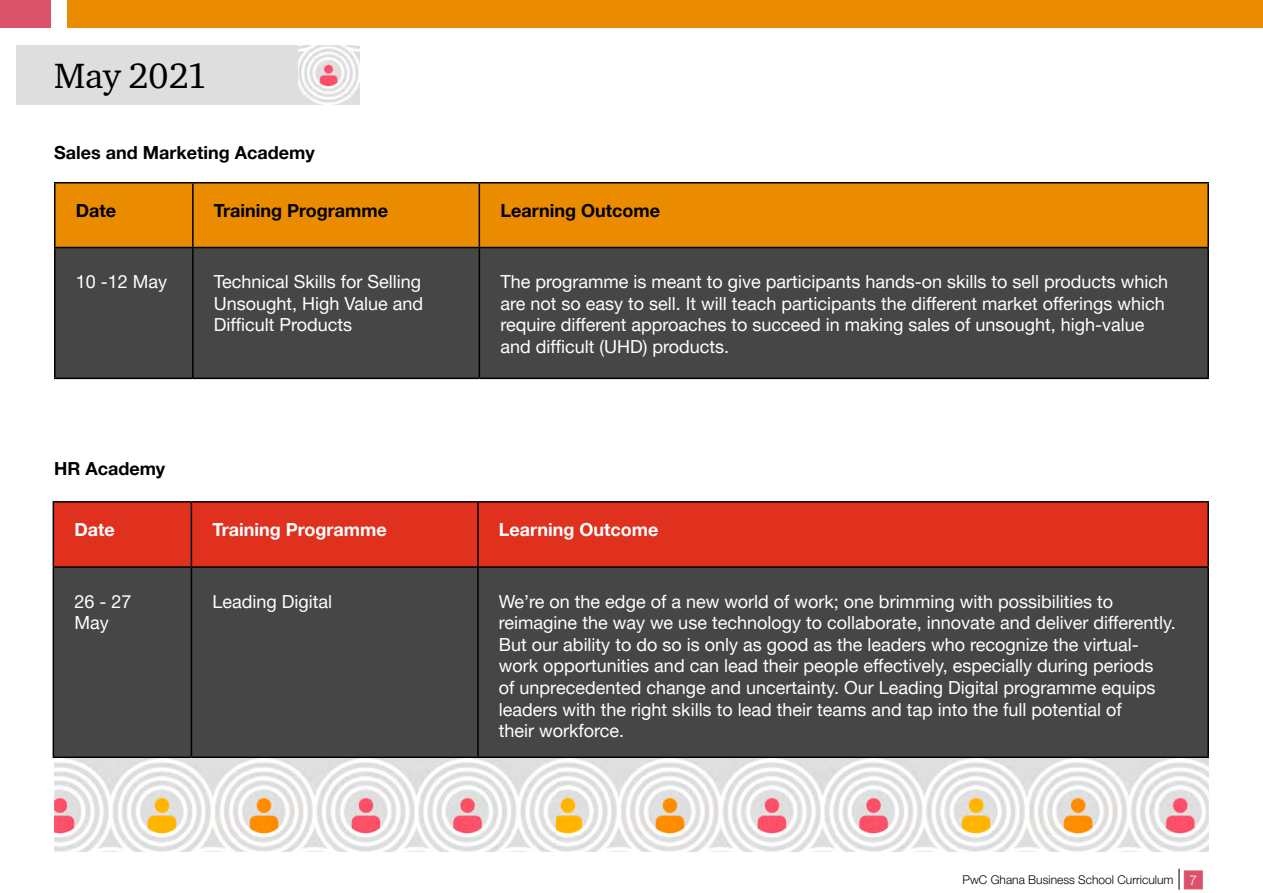
<style>
.page{position:relative;width:1263px;height:893px;background:#fff}
.page>*{position:absolute;margin:0;border:0;box-sizing:border-box;transform-origin:0 0}
.t1{font:36px "ITC Charter Com";color:#000}
.t2{font:18px "Helvetica Neue LT Pro";color:#fff}
.t3{font:700 18px "Helvetica Neue LT Pro";color:#000}
.t4{font:700 18px "Helvetica Neue LT Pro";color:#fff}
.t5{font:300 13.5px "Helvetica Neue LT Pro";color:#fff}
.t6{font:300 12px "Helvetica Neue LT Pro";color:#000}
</style>
<div class="page">
<div style="left:56px;top:183px;width:1151px;height:64px;background:#eb8c00"></div>
<div style="left:56px;top:248px;width:1151px;height:130px;background:#464646"></div>
<hr style="left:54px;top:248px;width:2px;height:130px;background:#000001">
<hr style="left:192px;top:248px;width:2px;height:130px;background:#000001">
<hr style="left:479px;top:248px;width:1px;height:130px;background:#000001">
<hr style="left:1207px;top:248px;width:2px;height:130px;background:#000001">
<hr style="left:54px;top:378px;width:139px;height:1px;background:#000001">
<hr style="left:193px;top:378px;width:286px;height:1px;background:#000001">
<hr style="left:479px;top:378px;width:730px;height:1px;background:#000001">
<hr style="left:54px;top:182px;width:139px;height:1px;background:#000001">
<hr style="left:54px;top:183px;width:2px;height:64px;background:#000001">
<hr style="left:193px;top:182px;width:286px;height:1px;background:#000001">
<hr style="left:192px;top:183px;width:2px;height:64px;background:#000001">
<hr style="left:479px;top:182px;width:730px;height:1px;background:#000001">
<hr style="left:479px;top:183px;width:1px;height:64px;background:#000001">
<hr style="left:1207px;top:183px;width:2px;height:64px;background:#000001">
<hr style="left:54px;top:247px;width:139px;height:1px;background:#000001">
<hr style="left:193px;top:247px;width:286px;height:1px;background:#000001">
<hr style="left:479px;top:247px;width:730px;height:1px;background:#000001">
<div style="left:16px;top:45px;width:282px;height:60px;background:#dedede"></div>
<img style="left:298px;top:45px;width:62px;height:60px">
<div style="left:68px;top:0;width:1195px;height:27px;background:#eb8c00"></div>
<div style="left:0;top:0;width:51px;height:27px;background:#db536a"></div>
<div style="left:54px;top:503px;width:1153px;height:63px;background:#e0301e"></div>
<div style="left:54px;top:568px;width:1153px;height:188px;background:#464646"></div>
<hr style="left:191px;top:568px;width:1px;height:188px;background:#000">
<hr style="left:477px;top:568px;width:2px;height:188px;background:#000">
<hr style="left:53px;top:501px;width:138px;height:2px;background:#000001">
<hr style="left:53px;top:503px;width:1px;height:63px;background:#000001">
<hr style="left:191px;top:501px;width:287px;height:2px;background:#000001">
<hr style="left:191px;top:503px;width:1px;height:63px;background:#000001">
<hr style="left:478px;top:501px;width:731px;height:2px;background:#000001">
<hr style="left:477px;top:503px;width:2px;height:63px;background:#000001">
<hr style="left:1207px;top:503px;width:2px;height:63px;background:#000001">
<hr style="left:53px;top:566px;width:138px;height:2px;background:#000">
<hr style="left:53px;top:568px;width:1px;height:188px;background:#000">
<hr style="left:191px;top:566px;width:287px;height:2px;background:#000">
<hr style="left:478px;top:566px;width:731px;height:2px;background:#000">
<hr style="left:1207px;top:568px;width:2px;height:188px;background:#000">
<hr style="left:53px;top:756px;width:138px;height:2px;background:#000">
<hr style="left:191px;top:756px;width:287px;height:2px;background:#000">
<hr style="left:478px;top:756px;width:731px;height:2px;background:#000">
<img style="left:961px;top:758px;width:248px;height:94px">
<img style="left:555px;top:758px;width:406px;height:94px">
<img style="left:54px;top:758px;width:501px;height:94px">
<div style="left:1184px;top:870px;width:19px;height:19px;background:#db536a;border:1px solid #db536a"></div>
<svg style="left:1179px;top:869px;width:1px;height:21px"></svg>
<p class="t1" style="left:54px;top:53px;width:155px">May 2021</p>
<p class="t3" style="left:54px;top:141px;width:262px">Sales and Marketing Academy</p>
<p class="t3" style="left:76px;top:199px;width:42px">Date</p>
<p class="t3" style="left:214px;top:199px;width:176px">Training Programme</p>
<p class="t3" style="left:500px;top:199px;width:161px">Learning Outcome</p>
<p class="t2" style="left:76px;top:270px;width:93px">10 -12 May</p>
<p class="t2" style="left:214px;top:270px;width:209px">Technical Skills for Selling</p>
<p class="t2" style="left:214px;top:292px;width:211px">Unsought, High Value and</p>
<p class="t2" style="left:214px;top:314px;width:140px">Difficult Products</p>
<p class="t3" style="left:54px;top:457px;width:113px">HR Academy</p>
<p class="t2" style="left:500px;top:270px;width:669px">The programme is meant to give participants hands-on skills to sell products which</p>
<p class="t2" style="left:500px;top:292px;width:666px">are not so easy to sell. It will teach participants the different market offerings which</p>
<p class="t2" style="left:500px;top:314px;width:646px">require different approaches to succeed in making sales of unsought, high-value</p>
<p class="t2" style="left:500px;top:335px;width:230px">and difficult (UHD) products.</p>
<p class="t4" style="left:74px;top:518px;width:42px">Date</p>
<p class="t4" style="left:212px;top:518px;width:176px">Training Programme</p>
<p class="t4" style="left:499px;top:518px;width:161px">Learning Outcome</p>
<p class="t2" style="left:74px;top:590px;width:59px">26 - 27</p>
<p class="t2" style="left:74px;top:612px;width:36px">May</p>
<p class="t2" style="left:212px;top:590px;width:121px">Leading Digital</p>
<p class="t2" style="left:499px;top:590px;width:616px">We’re on the edge of a new world of work; one brimming with possibilities to</p>
<p class="t2" style="left:499px;top:612px;width:678px">reimagine the way we use technology to collaborate, innovate and deliver differently.</p>
<p class="t2" style="left:499px;top:633px;width:641px">But our ability to do so is only as good as the leaders who recognize the virtual-</p>
<p class="t2" style="left:499px;top:655px;width:656px">work opportunities and can lead their people effectively, especially during periods</p>
<p class="t2" style="left:499px;top:676px;width:658px">of unprecedented change and uncertainty. Our Leading Digital programme equips</p>
<p class="t2" style="left:499px;top:698px;width:624px">leaders with the right skills to lead their teams and tap into the full potential of</p>
<p class="t2" style="left:499px;top:720px;width:127px">their workforce.</p>
<p class="t6" style="left:962px;top:873px;width:212px">PwC Ghana Business School Curriculum</p>
<p class="t5" style="left:1189px;top:871px;width:9px">7</p>
</div>
